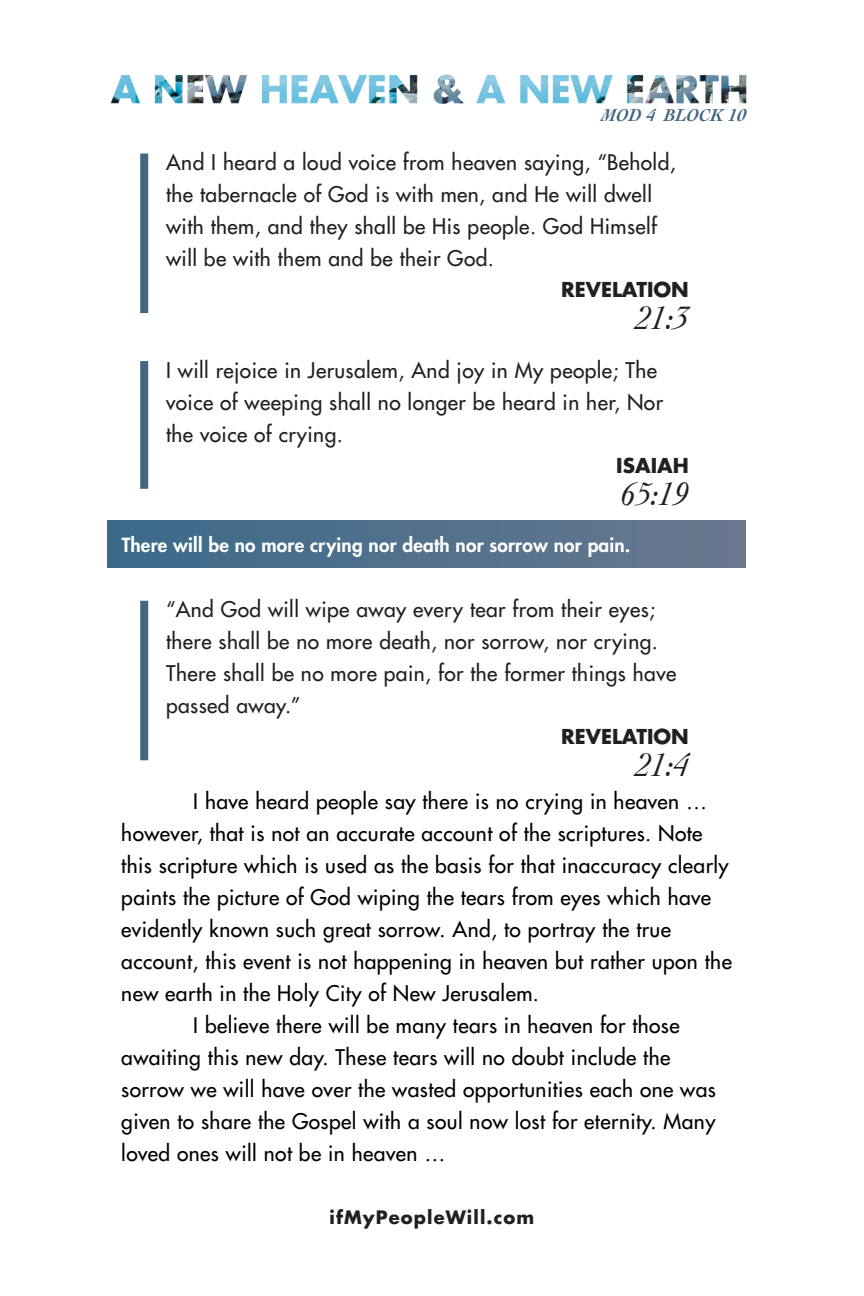
<style>
.page{position:relative;width:864px;height:1296px;background:#fff}
.page>*{position:absolute;margin:0;border:0;box-sizing:border-box;transform-origin:0 0}
.t1{font:italic 34px "Cochin";color:#231f20}
.t2{font:500 21px/32px "Futura Std";letter-spacing:.02em;color:#000}
.t3{font:500 21px/32px "Futura Std";letter-spacing:.02em;color:#231f20}
.t4{font:700 20px "Futura Std";color:#231f20}
.t5{font:800 19px "Futura Std";letter-spacing:.01em;color:#fff}
.t6{font:700 18px "Futura Std";letter-spacing:.06em;color:#231f20}
.t7{font:italic 700 18px "Cochin";color:#436681}
</style>
<div class="page">
<img style="left:110px;top:74px;width:637px;height:30px">
<div style="left:140px;top:154px;width:8px;height:159px;background:#436681"></div>
<div style="left:140px;top:601px;width:8px;height:159px;background:#436681"></div>
<div style="left:140px;top:361px;width:8px;height:128px;background:#436681"></div>
<div style="left:107px;top:520px;width:639px;height:48px;background:linear-gradient(to right,#3b6a88,#6a788f)"></div>
<p class="t7" style="left:602px;top:103px;width:145px">MOD 4 BLOCK 10</p>
<p class="t3" style="left:166px;top:146px;width:511px">And I heard a loud voice from heaven saying, “Behold, the tabernacle of God is with men, and He will dwell with them, and they shall be His people. God Himself will be with them and be their God.</p>
<p class="t4" style="left:561px;top:276px;width:129px">REVELATION</p>
<p class="t1" style="left:636px;top:295px;width:54px">21:3</p>
<p class="t3" style="left:166px;top:354px;width:498px">I will rejoice in Jerusalem, And joy in My people; The voice of weeping shall no longer be heard in her, Nor the voice of crying.</p>
<p class="t4" style="left:616px;top:452px;width:74px">ISAIAH</p>
<p class="t1" style="left:621px;top:471px;width:69px">65:19</p>
<p class="t5" style="left:122px;top:533px;width:510px">There will be no more crying nor death nor sorrow nor pain.</p>
<p class="t3" style="left:166px;top:594px;width:512px">“And God will wipe away every tear from their eyes; there shall be no more death, nor sorrow, nor crying.<br>There shall be no more pain, for the former things have passed away.”</p>
<p class="t4" style="left:561px;top:723px;width:129px">REVELATION</p>
<p class="t1" style="left:636px;top:742px;width:54px">21:4</p>
<p class="t2" style="left:121px;top:786px;width:612px;text-indent:72px">I have heard people say there is no crying in heaven … however, that is not an accurate account of the scriptures. Note this scripture which is used as the basis for that inaccuracy clearly paints the picture of God wiping the tears from eyes which have evidently known such great sorrow. And, to portray the true account, this event is not happening in heaven but rather upon the new earth in the Holy City of New Jerusalem.</p>
<p class="t2" style="left:121px;top:1010px;width:596px;text-indent:72px">I believe there will be many tears in heaven for those awaiting this new day. These tears will no doubt include the sorrow we will have over the wasted opportunities each one was given to share the Gospel with a soul now lost for eternity. Many loved ones will not be in heaven …</p>
<p class="t6" style="left:330px;top:1205px;width:206px">ifMyPeopleWill.com</p>
</div>
